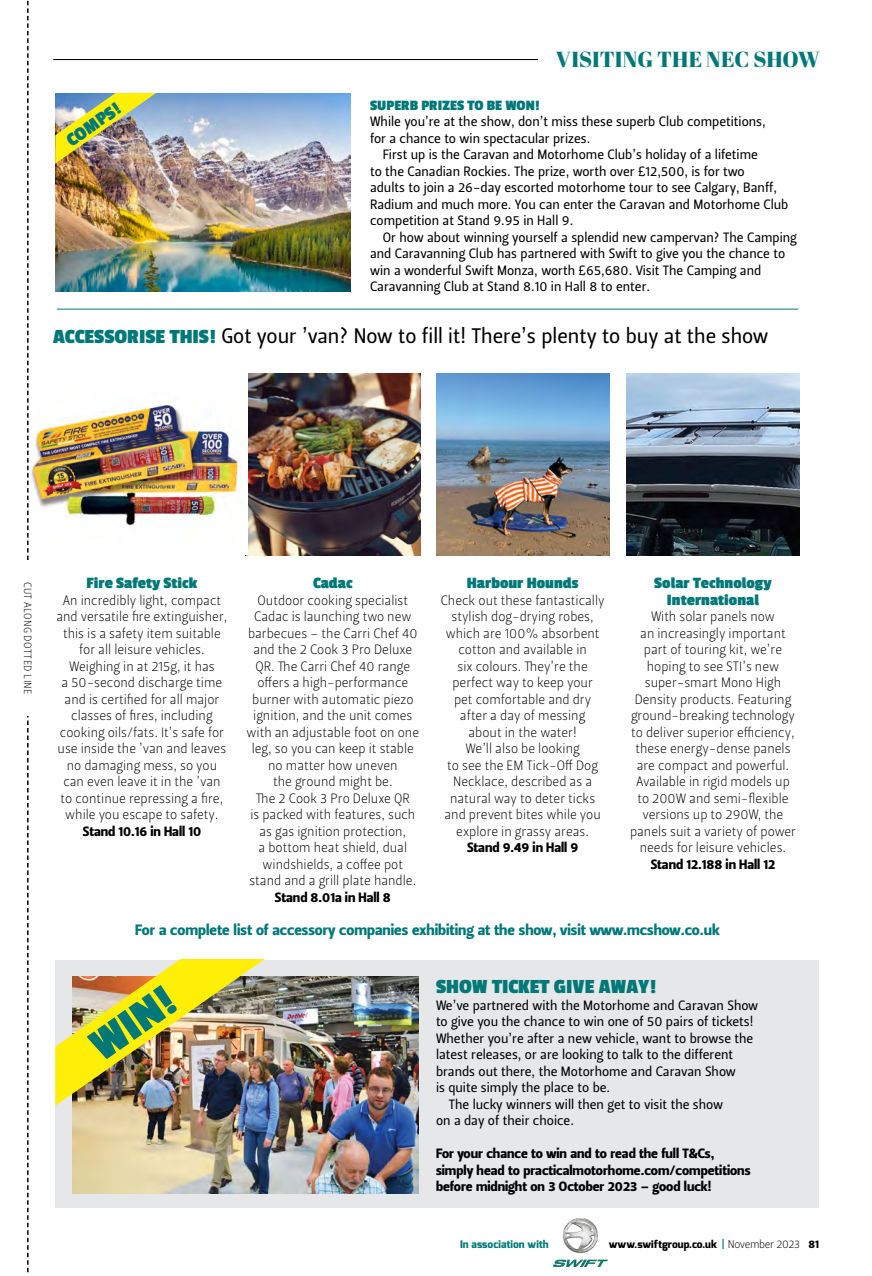
<style>
.page{position:relative;width:872px;height:1276px;background:#fff}
.page>*{position:absolute;margin:0;border:0;box-sizing:border-box;transform-origin:0 0}
.t1{font:700 48px "Passion One";color:#007878}
.t2{font:21.75px "Abril Fatface";letter-spacing:.005em;color:#007878}
.t3{font:21px "Leitura Sans Grot 2";color:#000}
.t4{font:700 21px "Passion One";color:#007878}
.t5{font:700 19.5px "Passion One";color:#007878}
.t6{font:700 16.5px/16.5px "Passion One";color:#007878;text-align:center}
.t7{font:15px "Leitura Sans Grot 4";color:#007878}
.t8{font:700 15px "Passion One";color:#007878}
.t9{font:13.5px/16.5px "Leitura Sans Grot 1";color:#000;text-align:center}
.t10{font:13.5px/16.5px "Leitura Sans Grot 2";color:#000}
.t11{font:13.5px/16.5px "Leitura Sans Grot 4";color:#000}
.t12{font:800 10.5px "Exo";color:#000}
.t13{font:10.5px "Leitura Sans Grot 1";letter-spacing:.04em;color:#000}
.t14{font:800 10.5px "Exo";color:#007878}
.s1{font-family:"Passion One";font-weight:700;color:#007878}
.s2{font-family:"Leitura Sans Grot 3";font-weight:400;font-size:11.25px;color:#007878}
.s3{font-family:"Leitura Sans Grot 1";font-weight:400;font-size:11.25px}
.s4{font-family:"Leitura Sans Grot 4";font-weight:400;font-size:11.25px}
</style>
<div class="page">
<img style="left:554px;top:1218px;width:53px;height:48px">
<hr style="left:53px;top:59px;width:485px;height:1px;background:#000">
<svg style="left:27px;top:0;width:2px;height:1272px"></svg>
<div style="left:16px;top:560px;width:23px;height:156px;background:#fff"></div>
<img style="left:248px;top:374px;width:172px;height:181px">
<img style="left:29px;top:402px;width:213px;height:126px">
<img style="left:436px;top:373px;width:173px;height:182px">
<img style="left:626px;top:374px;width:173px;height:181px">
<img style="left:55px;top:93px;width:296px;height:198px">
<div style="left:55px;top:960px;width:764px;height:247px;background:#e6e7e8"></div>
<img style="left:55px;top:93px;width:101px;height:71px">
<hr style="left:57px;top:309px;width:741px;height:1px;background:#007878">
<img style="left:72px;top:976px;width:347px;height:217px">
<img style="left:55px;top:959px;width:210px;height:146px">
<h2 class="t2" style="left:556px;top:44px;width:265px">VISITING THE NEC SHOW</h2>
<h3 class="t5" style="left:62px;top:134px;width:63px;rotate:-35deg">COMPS!</h3>
<p class="t8" style="left:370px;top:97px;width:171px">SUPERB PRIZES TO BE WON!</p>
<p class="t10" style="left:370px;top:115px;width:397px">While you’re at the show, don’t miss these superb Club competitions, for a chance to win spectacular prizes.</p>
<p class="t10" style="left:370px;top:148px;width:420px;text-indent:13px">First up is the Caravan and Motorhome Club’s holiday of a lifetime<br>to the Canadian Rockies. The prize, worth over £12,500, is for two<br>adults to join a 26-day escorted motorhome tour to see Calgary, Banff, Radium and much more. You can enter the Caravan and Motorhome Club competition at Stand 9.95 in Hall 9.</p>
<p class="t10" style="left:370px;top:230px;width:428px;text-indent:13px">Or how about winning yourself a splendid new campervan? The Camping and Caravanning Club has partnered with Swift to give you the chance to win a wonderful Swift Monza, worth £65,680. Visit The Camping and Caravanning Club at Stand 8.10 in Hall 8 to enter.</p>
<h3 class="t3" style="left:53px;top:328px;width:717px"><span class="s1">ACCESSORISE THIS!</span> Got your ’van? Now to fill it! There’s plenty to buy at the show</h3>
<p class="t6" style="left:87px;top:574px;width:112px">Fire Safety Stick</p>
<p class="t9" style="left:56px;top:593px;width:172px">An incredibly light, compact and versatile fire extinguisher, this is a safety item suitable for all leisure vehicles.<br>Weighing in at 215g, it has<br>a 50-second discharge time and is certified for all major classes of fires, including cooking oils/fats. It’s safe for use inside the ’van and leaves no damaging mess, so you can even leave it in the ’van to continue repressing a fire, while you escape to safety.</p>
<p class="t11" style="left:83px;top:824px;width:120px">Stand 10.16 in Hall 10</p>
<p class="t13" style="left:32px;top:582px;width:114px;rotate:90deg">CUT ALONG DOTTED LINE</p>
<p class="t6" style="left:313px;top:574px;width:41px">Cadac</p>
<p class="t9" style="left:246px;top:593px;width:174px">Outdoor cooking specialist<br>Cadac is launching two new barbecues – the Carri Chef 40 and the 2 Cook 3 Pro Deluxe<br>QR. The Carri Chef 40 range offers a high-performance burner with automatic piezo ignition, and the unit comes with an adjustable foot on one leg, so you can keep it stable no matter how uneven<br>the ground might be.<br>The 2 Cook 3 Pro Deluxe QR<br>is packed with features, such as gas ignition protection,<br>a bottom heat shield, dual windshields, a coffee pot stand and a grill plate handle.</p>
<p class="t11" style="left:275px;top:890px;width:117px">Stand 8.01a in Hall 8</p>
<p class="t6" style="left:467px;top:574px;width:113px">Harbour Hounds</p>
<p class="t9" style="left:441px;top:593px;width:165px">Check out these fantastically stylish dog-drying robes, which are 100% absorbent cotton and available in<br>six colours. They’re the perfect way to keep your<br>pet comfortable and dry after a day of messing<br>about in the water!<br>We’ll also be looking<br>to see the EM Tick-Off Dog<br>Necklace, described as a natural way to deter ticks and prevent bites while you explore in grassy areas.</p>
<p class="t11" style="left:467px;top:841px;width:113px">Stand 9.49 in Hall 9</p>
<p class="t6" style="left:654px;top:574px;width:119px">Solar Technology<br>International</p>
<p class="t9" style="left:630px;top:610px;width:167px">With solar panels now<br>an increasingly important part of touring kit, we’re hoping to see STI’s new super-smart Mono High<br>Density products. Featuring ground-breaking technology to deliver superior efficiency, these energy-dense panels are compact and powerful.<br>Available in rigid models up to 200W and semi-flexible versions up to 290W, the panels suit a variety of power needs for leisure vehicles.</p>
<p class="t11" style="left:650px;top:857px;width:126px">Stand 12.188 in Hall 12</p>
<p class="t7" style="left:135px;top:924px;width:586px">For a complete list of accessory companies exhibiting at the show, visit www.mcshow.co.uk</p>
<h1 class="t1" style="left:80px;top:1029px;width:95px;rotate:-35deg">WIN!</h1>
<h3 class="t4" style="left:436px;top:976px;width:222px">SHOW TICKET GIVE AWAY!</h3>
<p class="t10" style="left:436px;top:998px;width:324px">We’ve partnered with the Motorhome and Caravan Show</p>
<p class="t10" style="left:436px;top:1015px;width:319px">to give you the chance to win one of 50 pairs of tickets!</p>
<p class="t10" style="left:436px;top:1031px;width:319px">Whether you’re after a new vehicle, want to browse the</p>
<p class="t10" style="left:436px;top:1048px;width:299px">latest releases, or are looking to talk to the different</p>
<p class="t10" style="left:436px;top:1064px;width:301px">brands out there, the Motorhome and Caravan Show</p>
<p class="t10" style="left:436px;top:1081px;width:176px">is quite simply the place to be.</p>
<p class="t10" style="left:449px;top:1097px;width:276px">The lucky winners will then get to visit the show</p>
<p class="t10" style="left:436px;top:1114px;width:139px">on a day of their choice.</p>
<p class="t11" style="left:436px;top:1147px;width:316px">For your chance to win and to read the full T&amp;Cs, simply head to practicalmotorhome.com/competitions before midnight on 3 October 2023 – good luck!</p>
<p class="t14" style="left:460px;top:1237px;width:90px">In association with</p>
<p class="t12" style="left:609px;top:1237px;width:212px">www.swiftgroup.co.uk <span class="s2">|</span> <span class="s3">November 2023</span> <span class="s4">81</span></p>
</div>
